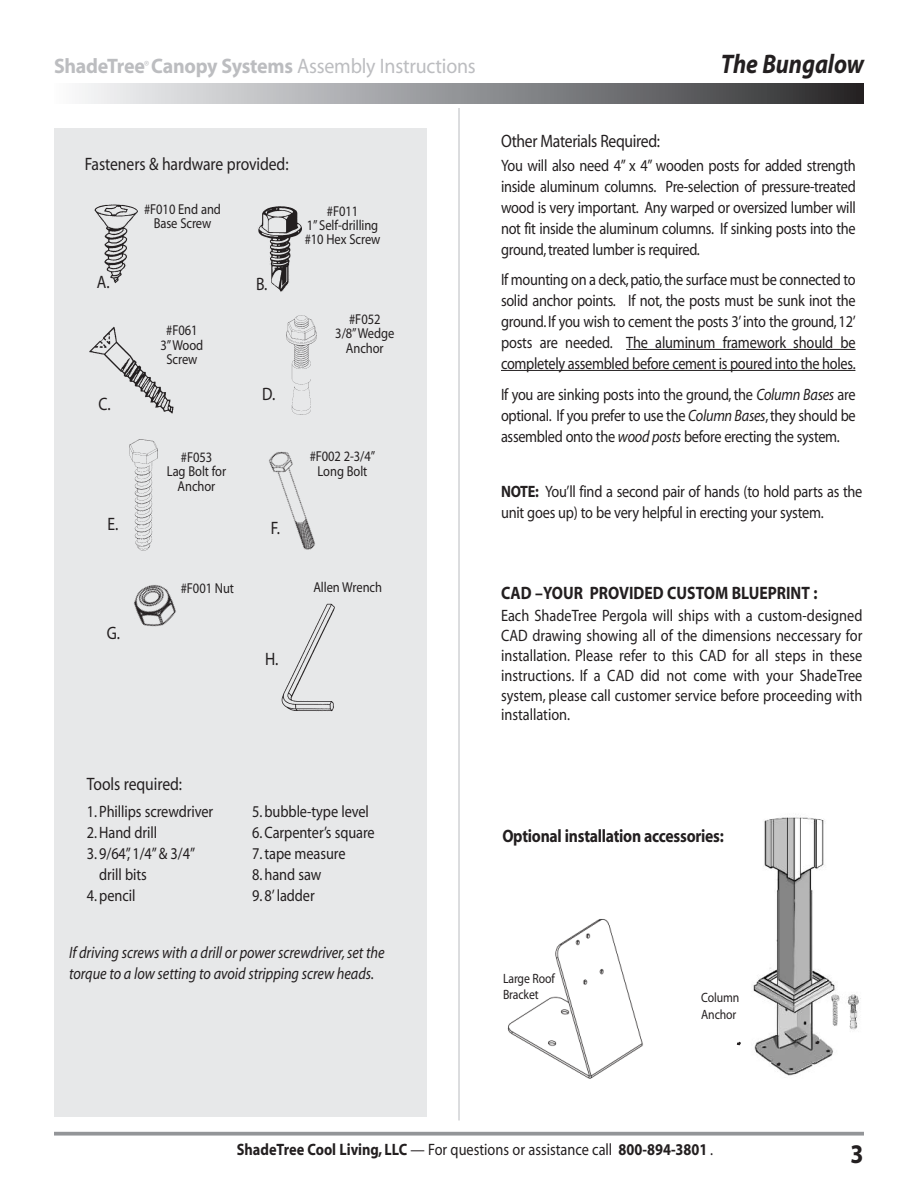
<style>
.page{position:relative;width:918px;height:1188px;background:#fff}
.page>*{position:absolute;margin:0;border:0;box-sizing:border-box;transform-origin:0 0}
.t1{font:italic 700 27px "Myriad";letter-spacing:-.005em;color:#231f20;scale:.87 1}
.t2{font:700 27px "Myriad";color:#231f20;scale:.87 1}
.t3{font:700 21px "Myriad";letter-spacing:-.01em;color:#bcbdc0;scale:.95 1}
.t4{font:18px "Myriad";letter-spacing:-.01em;color:#231f20;scale:.87 1}
.t5{font:700 18px "Myriad";letter-spacing:-.015em;color:#231f20;scale:.87 1}
.t6{font:16.5px/21px "Myriad";letter-spacing:-.015em;color:#231f20;scale:.87 1}
.t7{font:italic 16.5px/21px "Myriad";letter-spacing:-.005em;color:#231f20;scale:.87 1}
.t8{font:700 16.5px "Myriad";color:#231f20;scale:.87 1}
.t9{font:14.4px/14.4px "Myriad";letter-spacing:-.005em;color:#231f20;text-align:center;scale:.87 1}
.t10{font:13.5px/16.2px "Myriad";letter-spacing:-.01em;color:#231f20;scale:.87 1}
.s1{font-weight:400}
.s2{font-style:italic}
.s3{font-weight:700}
</style>
<div class="page">
<hr style="left:626px;top:349px;width:230px;height:1px;background:#231f20">
<hr style="left:501px;top:370px;width:354px;height:1px;background:#231f20">
<hr style="left:458px;top:108px;width:2px;height:1013px;background:#d1d2d4">
<div style="left:54px;top:84px;width:810px;height:20px;background:linear-gradient(to right,#fafcfe,#2b2b2e)"></div>
<svg style="left:54px;top:1132px;width:810px;height:4px;background:#9fa0a3"></svg>
<img style="left:753px;top:817px;width:108px;height:259px">
<img style="left:507px;top:919px;width:136px;height:160px">
<svg style="left:736px;top:1041px;width:5px;height:5px"></svg>
<svg style="left:776px;top:1061px;width:6px;height:6px"></svg>
<svg style="left:814px;top:1039px;width:7px;height:6px"></svg>
<div style="left:54px;top:128px;width:373px;height:989px;background:#e7e8e9"></div>
<img style="left:94px;top:204px;width:44px;height:80px">
<img style="left:258px;top:206px;width:44px;height:86px">
<img style="left:286px;top:316px;width:30px;height:99px">
<img style="left:129px;top:440px;width:29px;height:111px">
<img style="left:269px;top:451px;width:46px;height:99px">
<img style="left:133px;top:585px;width:43px;height:42px">
<img style="left:281px;top:603px;width:54px;height:109px">
<img style="left:89px;top:326px;width:85px;height:88px">
<p class="t3" style="left:54px;top:58px;width:446px">ShadeTree<sup>®</sup> Canopy Systems <span class="s1">Assembly Instructions</span></p>
<h1 class="t1" style="left:721px;top:54px;width:166px">The Bungalow</h1>
<p class="t4" style="left:85px;top:157px;width:236px">Fasteners &amp; hardware provided:</p>
<p class="t9" style="left:144px;top:203px;width:90px">#F010 End and<br>Base Screw</p>
<p class="t9" style="left:305px;top:205px;width:88px">#F011<br>1”Self-drilling #10 Hex Screw</p>
<p class="t4" style="left:97px;top:276px;width:16px">A.</p>
<p class="t4" style="left:256px;top:277px;width:15px">B.</p>
<p class="t4" style="left:99px;top:397px;width:16px">C.</p>
<p class="t9" style="left:161px;top:325px;width:51px">#F061<br>3”Wood<br>Screw</p>
<p class="t4" style="left:262px;top:387px;width:17px">D.</p>
<p class="t9" style="left:335px;top:313px;width:69px">#F052<br>3/8”Wedge<br>Anchor</p>
<p class="t9" style="left:167px;top:451px;width:70px">#F053<br>Lag Bolt for<br>Anchor</p>
<p class="t9" style="left:310px;top:450px;width:77px">#F002 2-3/4”<br>Long Bolt</p>
<p class="t4" style="left:107px;top:517px;width:14px">E.</p>
<p class="t4" style="left:271px;top:521px;width:12px">F.</p>
<p class="t4" style="left:107px;top:626px;width:17px">G.</p>
<p class="t9" style="left:181px;top:582px;width:63px">#F001 Nut</p>
<p class="t9" style="left:313px;top:581px;width:80px">Allen Wrench</p>
<p class="t4" style="left:265px;top:652px;width:17px">H.</p>
<p class="t4" style="left:87px;top:777px;width:111px">Tools required:</p>
<p class="t6" style="left:87px;top:802px;width:147px">1. Phillips screwdriver<br>2.Hand drill</p>
<p class="t6" style="left:99px;top:844px;width:112px;text-indent:-12px">3. 9/64”, 1/4”&amp; 3/4” drill bits</p>
<p class="t6" style="left:87px;top:886px;width:57px">4. pencil</p>
<p class="t6" style="left:252px;top:802px;width:136px">5. bubble-type level</p>
<p class="t6" style="left:252px;top:823px;width:142px">6. Carpenter’s square<br>7.tape measure</p>
<p class="t6" style="left:252px;top:865px;width:81px">8. hand saw</p>
<p class="t6" style="left:252px;top:886px;width:73px">9. 8’ ladder</p>
<p class="t7" style="left:69px;top:944px;width:364px">If driving screws with a drill or power screwdriver,set the torque to a low setting to avoid stripping screw heads.</p>
<p class="t4" style="left:501px;top:134px;width:184px">Other Materials Required:</p>
<p class="t6" style="left:501px;top:156px;width:409px;text-align:justify">You will also need 4” x 4” wooden posts for added strength inside aluminum columns. Pre-selection of pressure-treated wood is very important. Any warped or oversized lumber will not fit inside the aluminum columns. If sinking posts into the ground,treated lumber is required.</p>
<p class="t6" style="left:501px;top:270px;width:409px;text-align:justify">If mounting on a deck,patio,the surface must be connected to solid anchor points. If not, the posts must be sunk inot the ground. If you wish to cement the posts 3’ into the ground, 12’ posts are needed. The aluminum framework should be completely assembled before cement is poured into the holes.</p>
<p class="t6" style="left:501px;top:386px;width:409px;text-align:justify">If you are sinking posts into the ground, the <span class="s2">Column Bases</span> are optional. If you prefer to use the <span class="s2">Column Bases</span>,they should be assembled onto the <span class="s2">wood posts</span> before erecting the system.</p>
<p class="t6" style="left:501px;top:482px;width:417px"><span class="s3">NOTE:</span> You’ll find a second pair of hands (to hold parts as the unit goes up) to be very helpful in erecting your system.</p>
<p class="t5" style="left:501px;top:586px;width:365px">CAD –YOUR PROVIDED CUSTOM BLUEPRINT :</p>
<p class="t6" style="left:501px;top:607px;width:417px;line-height:19.8px;text-align:justify">Each ShadeTree Pergola will ships with a custom-designed CAD drawing showing all of the dimensions neccessary for installation. Please refer to this CAD for all steps in these instructions. If a CAD did not come with your ShadeTree system, please call customer service before proceeding with installation.</p>
<p class="t5" style="left:502px;top:829px;width:256px">Optional installation accessories:</p>
<p class="t10" style="left:503px;top:972px;width:61px">Large Roof<br>Bracket</p>
<p class="t10" style="left:701px;top:991px;width:45px">Column<br>Anchor</p>
<p class="t8" style="left:237px;top:1144px;width:549px">ShadeTree Cool Living, LLC <span class="s1">— For questions or assistance call</span> 800-894-3801 <span class="s1">.</span></p>
<h1 class="t2" style="left:851px;top:1144px;width:16px">3</h1>
</div>
